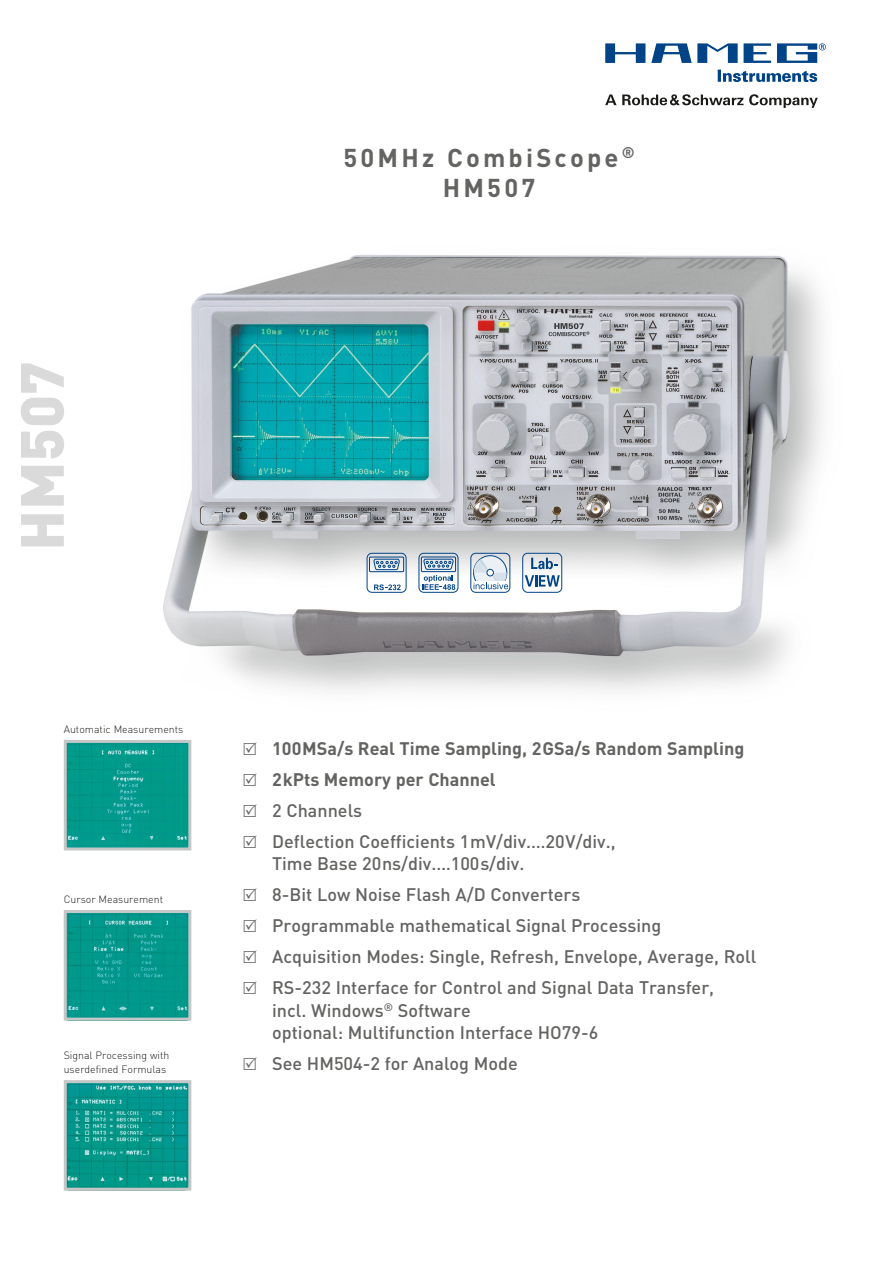
<style>
.page{position:relative;width:893px;height:1263px;background:#fff}
.page>*{position:absolute;margin:0;border:0;box-sizing:border-box;transform-origin:0 0}
.t1{font:900 60px "DIN";color:#dadada}
.t2{font:700 25.5px/30px "DIN";letter-spacing:.125em;color:#636362;text-align:center}
.t3{font:500 18px/31px "DIN";color:#636362}
.t4{font:700 18px/31px "DIN";color:#636362}
.t5{font:300 10.5px/13.5px "DIN";color:#1a1a18}
</style>
<div class="page">
<svg style="left:605px;top:43px;width:221px;height:39px"></svg>
<svg style="left:605px;top:95px;width:11px;height:10px"></svg>
<svg style="left:622px;top:94px;width:121px;height:11px"></svg>
<svg style="left:749px;top:94px;width:69px;height:14px"></svg>
<img style="left:163px;top:254px;width:660px;height:437px">
<img style="left:63px;top:741px;width:124px;height:109px">
<div style="left:64px;top:740px;width:127px;height:110px;border:3px solid #c5c6c6"></div>
<img style="left:68px;top:914px;width:119px;height:102px">
<div style="left:64px;top:910px;width:127px;height:110px;border:3px solid #c5c6c6"></div>
<img style="left:63px;top:1081px;width:124px;height:109px">
<div style="left:64px;top:1080px;width:127px;height:111px;border:3px solid #c5c6c6"></div>
<div style="left:367px;top:553px;width:40px;height:40px;border:1px solid #004487;border-radius:5px"></div>
<svg style="left:368px;top:556px;width:37px;height:17px"></svg>
<svg style="left:374px;top:584px;width:27px;height:6px"></svg>
<div style="left:418px;top:553px;width:40px;height:40px;border:1px solid #004487;border-radius:5px"></div>
<svg style="left:420px;top:556px;width:37px;height:34px"></svg>
<svg style="left:531px;top:558px;width:26px;height:11px"></svg>
<svg style="left:525px;top:575px;width:35px;height:11px"></svg>
<div style="left:522px;top:553px;width:40px;height:40px;border:1px solid #004487;border-radius:5px"></div>
<div style="left:470px;top:553px;width:40px;height:40px;border:1px solid #004487;border-radius:5px"></div>
<svg style="left:474px;top:556px;width:33px;height:33px"></svg>
<div style="left:473px;top:555px;width:34px;height:35px;border:1px solid #004487;border-radius:50%"></div>
<svg style="left:473px;top:581px;width:34px;height:10px"></svg>
<svg style="left:474px;top:559px;width:34px;height:30px"></svg>
<h1 class="t1" style="left:2px;top:551px;width:191px;rotate:-90deg">HM507</h1>
<p class="t5" style="left:64px;top:722px;width:121px">Automatic Measurements</p>
<p class="t5" style="left:64px;top:892px;width:101px">Cursor Measurement</p>
<p class="t5" style="left:64px;top:1049px;width:107px">Signal Processing with userdefined Formulas</p>
<h2 class="t2" style="left:343px;top:142px;width:293px">50MHz CombiScope<sup>®<br></sup>HM507</h2>
<p class="t4" style="left:272px;top:732px;width:474px">100MSa/s Real Time Sampling, 2GSa/s Random Sampling<br>2kPts Memory per Channel</p>
<p class="t3" style="left:272px;top:794px;width:345px">2 Channels<br>Deflection Coefficients 1mV/div.…20V/div.,</p>
<p class="t3" style="left:272px;top:848px;width:486px">Time Base 20ns/div.…100s/div.<br>8-Bit Low Noise Flash A/D Converters<br>Programmable mathematical Signal Processing<br>Acquisition Modes: Single, Refresh, Envelope, Average, Roll RS-232 Interface for Control and Signal Data Transfer,</p>
<p class="t3" style="left:272px;top:998px;width:328px;line-height:22.5px">incl. Windows<sup>®</sup> Software<br>optional: Multifunction Interface HO79-6</p>
<p class="t3" style="left:272px;top:1048px;width:247px">See HM504-2 for Analog Mode</p>
</div>
